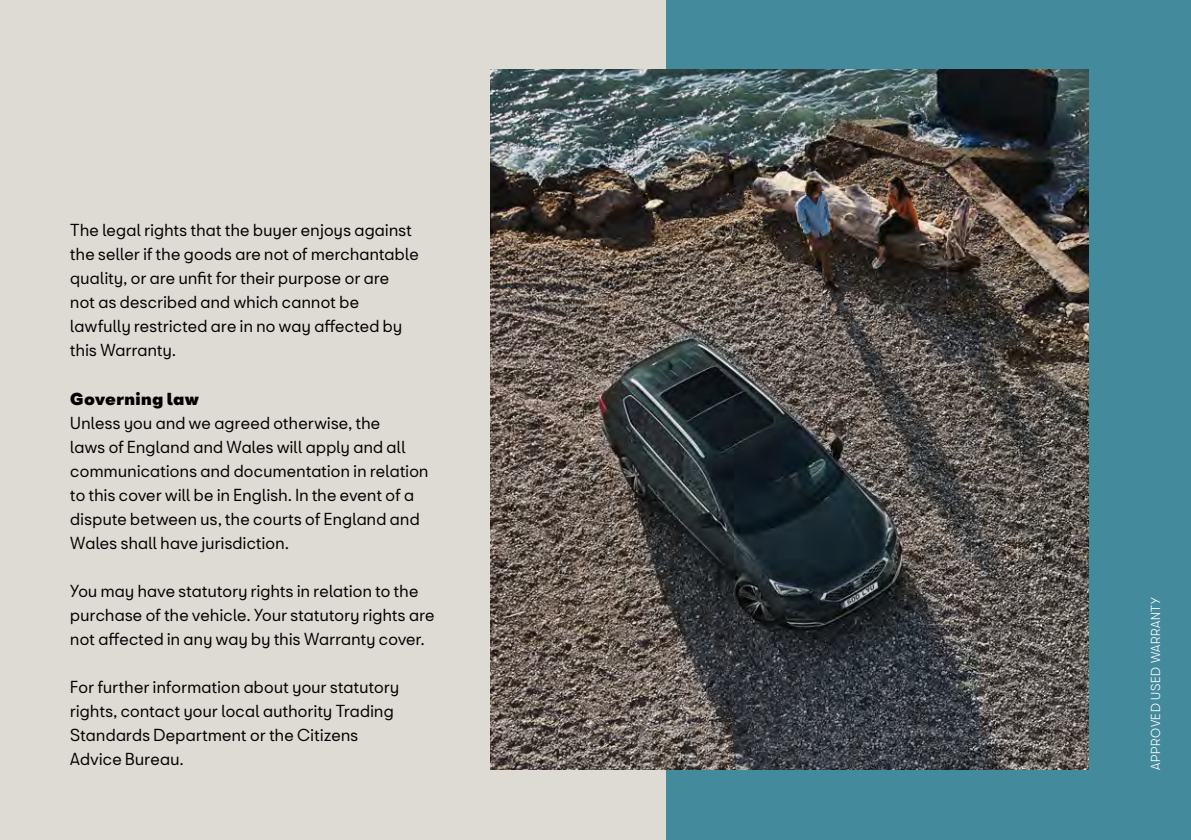
<style>
.page{position:relative;width:1191px;height:840px;background:#fff}
.page>*{position:absolute;margin:0;border:0;box-sizing:border-box;transform-origin:0 0}
.t1{font:16px/24px "Seat Bcn";letter-spacing:.02em;color:#000}
.t2{font:900 16px "Seat Bcn";letter-spacing:.025em;color:#000}
.t3{font:12px "Seat Bcn";letter-spacing:.05em;color:#fff}
</style>
<div class="page">
<div style="left:0;top:0;width:1191px;height:839px;background:#dedad4"></div>
<div style="left:666px;top:0;width:525px;height:839px;background:#438a9c"></div>
<img style="left:490px;top:69px;width:599px;height:700px">
<p class="t1" style="left:70px;top:216px;width:350px">The legal rights that the buyer enjoys against the seller if the goods are not of merchantable quality, or are unfit for their purpose or are<br>not as described and which cannot be lawfully restricted are in no way affected by this Warranty.</p>
<p class="t2" style="left:70px;top:384px;width:130px">Governing law</p>
<p class="t1" style="left:70px;top:408px;width:359px">Unless you and we agreed otherwise, the<br>laws of England and Wales will apply and all communications and documentation in relation to this cover will be in English. In the event of a dispute between us, the courts of England and Wales shall have jurisdiction.</p>
<p class="t1" style="left:70px;top:576px;width:366px">You may have statutory rights in relation to the purchase of the vehicle. Your statutory rights are not affected in any way by this Warranty cover.</p>
<p class="t1" style="left:70px;top:672px;width:330px">For further information about your statutory rights, contact your local authority Trading Standards Department or the Citizens Advice Bureau.</p>
<p class="t3" style="left:1145px;top:769px;width:174px;rotate:-90deg">APPROVED USED WARRANTY</p>
</div>
